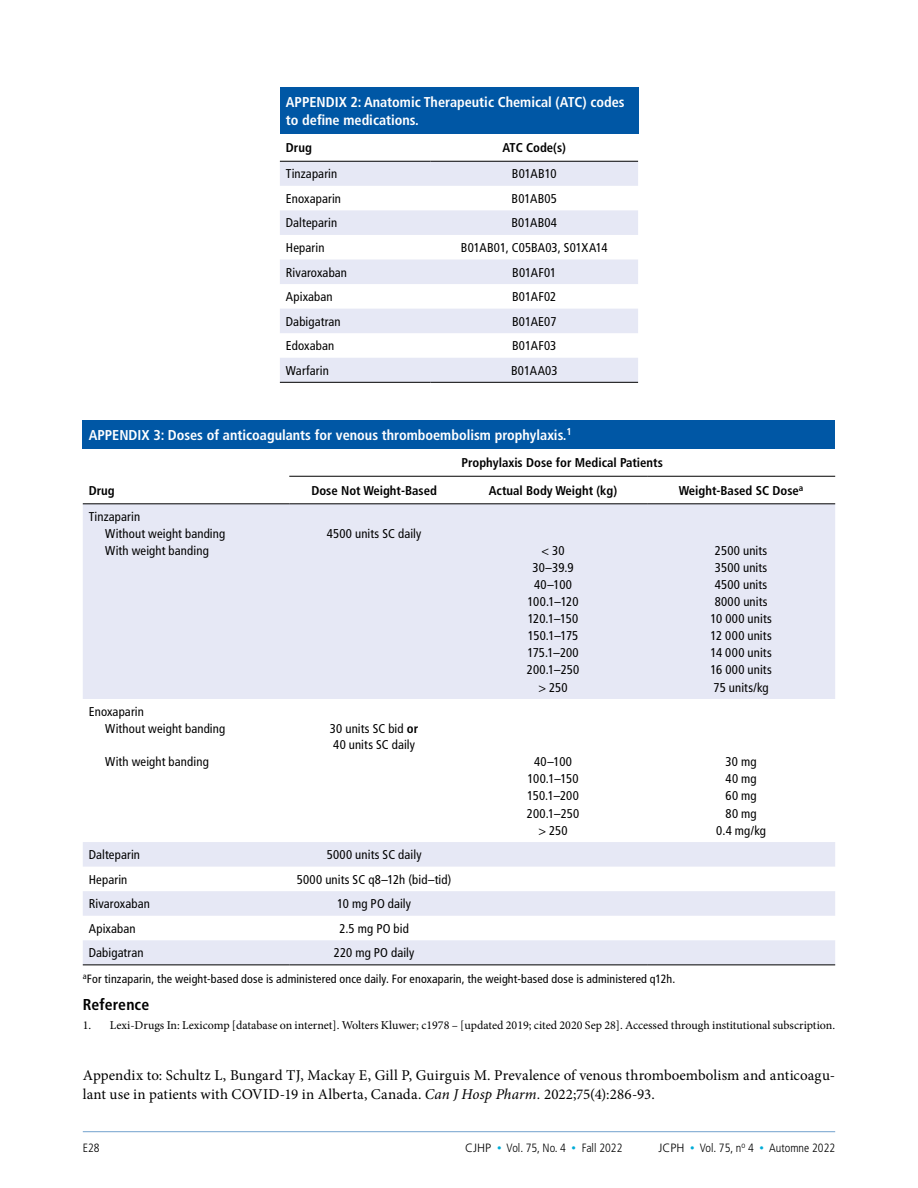
<style>
.page{position:relative;width:918px;height:1188px;background:#fff}
.page>*{position:absolute;margin:0;border:0;box-sizing:border-box;transform-origin:0 0}
.CJHP_H2{font:700 condensed 15.75px "Frutiger LT Std";letter-spacing:.005em;color:#000}
.t1{font:15px/18.8px "Minion Pro";letter-spacing:.005em;color:#000}
.CJHP_TableTitle_TAB{font:700 condensed 14.25px/18px "Frutiger LT Std";color:#fff}
.CJHP_TableText{font:condensed 12.75px/16.2px "Frutiger LT Std";letter-spacing:.01em;color:#000}
.CJHP_TableColumnHea{font:700 condensed 12.75px "Frutiger LT Std";color:#000}
.CJHP_References{font:12px "Minion Pro";color:#000}
.CJHP_Table_FN_Legen{font:condensed 12px "Frutiger LT Std";letter-spacing:.015em;color:#000}
.t2{font:300 condensed 12px "Frutiger LT Std";color:#000}
.s1{font-weight:700}
.s2{font-style:italic}
.s3{font-stretch:normal}
.s4{font-size:9px;color:#00acd7}
</style>
<div class="page">
<hr style="left:83px;top:1131px;width:752px;height:1px;background:#0057a5">
<div style="left:280px;top:87px;width:358px;height:47px;background:#0057a5"></div>
<svg style="left:280px;top:162px;width:358px;height:220px;fill:#e6e8f5"></svg>
<hr style="left:280px;top:161px;width:150px;height:1px;background:#000">
<hr style="left:430px;top:161px;width:208px;height:1px;background:#000">
<hr style="left:280px;top:382px;width:150px;height:1px;background:#000">
<hr style="left:430px;top:382px;width:208px;height:1px;background:#000">
<div style="left:83px;top:420px;width:752px;height:29px;background:#0057a5"></div>
<svg style="left:83px;top:505px;width:752px;height:460px;fill:#e6e8f5"></svg>
<hr style="left:289px;top:476px;width:170px;height:1px;background:#000">
<hr style="left:459px;top:476px;width:188px;height:1px;background:#000">
<hr style="left:647px;top:476px;width:188px;height:1px;background:#000">
<hr style="left:83px;top:504px;width:206px;height:1px;background:#000">
<hr style="left:289px;top:504px;width:170px;height:1px;background:#000">
<hr style="left:459px;top:504px;width:188px;height:1px;background:#000">
<hr style="left:647px;top:504px;width:188px;height:1px;background:#000">
<hr style="left:83px;top:965px;width:206px;height:1px;background:#000">
<hr style="left:289px;top:965px;width:170px;height:1px;background:#000">
<hr style="left:459px;top:965px;width:188px;height:1px;background:#000">
<hr style="left:647px;top:965px;width:188px;height:1px;background:#000">
<p class="CJHP_TableTitle_TAB" style="left:286px;top:93px;width:340px">APPENDIX 2: Anatomic Therapeutic Chemical (ATC) codes to define medications.</p>
<p class="CJHP_TableColumnHea" style="left:286px;top:140px;width:27px">Drug</p>
<p class="CJHP_TableColumnHea" style="left:503px;top:140px;width:65px">ATC Code(s)</p>
<p class="CJHP_TableText" style="left:286px;top:166px;width:53px">Tinzaparin</p>
<p class="CJHP_TableText" style="left:512px;top:166px;width:46px">B01AB10</p>
<p class="CJHP_TableText" style="left:286px;top:190px;width:57px">Enoxaparin</p>
<p class="CJHP_TableText" style="left:512px;top:190px;width:47px">B01AB05</p>
<p class="CJHP_TableText" style="left:286px;top:215px;width:53px">Dalteparin</p>
<p class="CJHP_TableText" style="left:511px;top:215px;width:47px">B01AB04</p>
<p class="CJHP_TableText" style="left:286px;top:240px;width:40px">Heparin</p>
<p class="CJHP_TableText" style="left:461px;top:240px;width:148px">B01AB01, C05BA03, S01XA14</p>
<p class="CJHP_TableText" style="left:286px;top:264px;width:63px">Rivaroxaban</p>
<p class="CJHP_TableText" style="left:512px;top:264px;width:46px">B01AF01</p>
<p class="CJHP_TableText" style="left:286px;top:289px;width:48px">Apixaban</p>
<p class="CJHP_TableText" style="left:512px;top:289px;width:46px">B01AF02</p>
<p class="CJHP_TableText" style="left:286px;top:313px;width:56px">Dabigatran</p>
<p class="CJHP_TableText" style="left:512px;top:313px;width:46px">B01AE07</p>
<p class="CJHP_TableText" style="left:286px;top:338px;width:50px">Edoxaban</p>
<p class="CJHP_TableText" style="left:512px;top:338px;width:46px">B01AF03</p>
<p class="CJHP_TableText" style="left:286px;top:362px;width:44px">Warfarin</p>
<p class="CJHP_TableText" style="left:511px;top:362px;width:48px">B01AA03</p>
<p class="CJHP_TableTitle_TAB" style="left:89px;top:426px;width:485px">APPENDIX 3: Doses of anticoagulants for venous thromboembolism prophylaxis.<sup>1</sup></p>
<p class="CJHP_TableColumnHea" style="left:462px;top:455px;width:203px">Prophylaxis Dose for Medical Patients</p>
<p class="CJHP_TableColumnHea" style="left:89px;top:483px;width:27px">Drug</p>
<p class="CJHP_TableColumnHea" style="left:311px;top:483px;width:127px">Dose Not Weight-Based</p>
<p class="CJHP_TableColumnHea" style="left:489px;top:483px;width:130px">Actual Body Weight (kg)</p>
<p class="CJHP_TableColumnHea" style="left:679px;top:483px;width:126px">Weight-Based SC Dose<sup>a</sup></p>
<p class="CJHP_TableText" style="left:89px;top:508px;width:53px">Tinzaparin</p>
<p class="CJHP_TableText" style="left:105px;top:526px;width:121px">Without weight banding</p>
<p class="CJHP_TableText" style="left:327px;top:526px;width:96px">4500 units SC daily</p>
<p class="CJHP_TableText" style="left:105px;top:543px;width:105px">With weight banding</p>
<p class="CJHP_TableText" style="left:541px;top:543px;width:25px">&lt; 30</p>
<p class="CJHP_TableText" style="left:715px;top:543px;width:54px">2500 units</p>
<p class="CJHP_TableText" style="left:532px;top:560px;width:43px">30–39.9</p>
<p class="CJHP_TableText" style="left:715px;top:560px;width:54px">3500 units</p>
<p class="CJHP_TableText" style="left:534px;top:577px;width:39px">40–100</p>
<p class="CJHP_TableText" style="left:715px;top:577px;width:54px">4500 units</p>
<p class="CJHP_TableText" style="left:528px;top:594px;width:52px">100.1–120</p>
<p class="CJHP_TableText" style="left:715px;top:594px;width:54px">8000 units</p>
<p class="CJHP_TableText" style="left:528px;top:611px;width:52px">120.1–150</p>
<p class="CJHP_TableText" style="left:710px;top:611px;width:63px">10 000 units</p>
<p class="CJHP_TableText" style="left:528px;top:628px;width:52px">150.1–175</p>
<p class="CJHP_TableText" style="left:711px;top:628px;width:63px">12 000 units</p>
<p class="CJHP_TableText" style="left:527px;top:645px;width:53px">175.1–200</p>
<p class="CJHP_TableText" style="left:711px;top:645px;width:63px">14 000 units</p>
<p class="CJHP_TableText" style="left:527px;top:662px;width:54px">200.1–250</p>
<p class="CJHP_TableText" style="left:710px;top:662px;width:63px">16 000 units</p>
<p class="CJHP_TableText" style="left:538px;top:679px;width:31px">&gt; 250</p>
<p class="CJHP_TableText" style="left:714px;top:679px;width:57px">75 units/kg</p>
<p class="CJHP_TableText" style="left:89px;top:704px;width:57px">Enoxaparin</p>
<p class="CJHP_TableText" style="left:105px;top:721px;width:121px">Without weight banding</p>
<p class="CJHP_TableText" style="left:330px;top:721px;width:90px">30 units SC bid <span class="s1">or<br></span>40 units SC daily</p>
<p class="CJHP_TableText" style="left:105px;top:754px;width:105px">With weight banding</p>
<p class="CJHP_TableText" style="left:534px;top:754px;width:39px">40–100</p>
<p class="CJHP_TableText" style="left:726px;top:754px;width:32px">30 mg</p>
<p class="CJHP_TableText" style="left:527px;top:771px;width:53px">100.1–150</p>
<p class="CJHP_TableText" style="left:726px;top:771px;width:33px">40 mg</p>
<p class="CJHP_TableText" style="left:527px;top:788px;width:53px">150.1–200</p>
<p class="CJHP_TableText" style="left:726px;top:788px;width:33px">60 mg</p>
<p class="CJHP_TableText" style="left:527px;top:805px;width:54px">200.1–250</p>
<p class="CJHP_TableText" style="left:726px;top:805px;width:33px">80 mg</p>
<p class="CJHP_TableText" style="left:538px;top:822px;width:31px">&gt; 250</p>
<p class="CJHP_TableText" style="left:716px;top:822px;width:51px">0.4 mg/kg</p>
<p class="CJHP_TableText" style="left:89px;top:847px;width:53px">Dalteparin</p>
<p class="CJHP_TableText" style="left:327px;top:847px;width:96px">5000 units SC daily</p>
<p class="CJHP_TableText" style="left:89px;top:871px;width:40px">Heparin</p>
<p class="CJHP_TableText" style="left:297px;top:871px;width:156px">5000 units SC q8–12h (bid–tid)</p>
<p class="CJHP_TableText" style="left:89px;top:896px;width:63px">Rivaroxaban</p>
<p class="CJHP_TableText" style="left:337px;top:896px;width:75px">10 mg PO daily</p>
<p class="CJHP_TableText" style="left:89px;top:920px;width:48px">Apixaban</p>
<p class="CJHP_TableText" style="left:339px;top:920px;width:71px">2.5 mg PO bid</p>
<p class="CJHP_TableText" style="left:89px;top:945px;width:56px">Dabigatran</p>
<p class="CJHP_TableText" style="left:334px;top:945px;width:82px">220 mg PO daily</p>
<p class="CJHP_Table_FN_Legen" style="left:83px;top:972px;width:594px"><sup>a</sup>For tinzaparin, the weight-based dose is administered once daily. For enoxaparin, the weight-based dose is administered q12h.</p>
<p class="CJHP_H2" style="left:83px;top:995px;width:68px">Reference</p>
<p class="CJHP_References" style="left:83px;top:1018px;width:754px">1. Lexi-Drugs In: Lexicomp [database on internet]. Wolters Kluwer; c1978 – [updated 2019; cited 2020 Sep 28]. Accessed through institutional subscription.</p>
<p class="t1" style="left:83px;top:1066px;width:754px">Appendix to: Schultz L, Bungard TJ, Mackay E, Gill P, Guirguis M. Prevalence of venous thromboembolism and anticoagu&shy;lant use in patients with COVID-19 in Alberta, Canada. <span class="s2">Can J Hosp Pharm.</span> 2022;75(4):286-93.</p>
<p class="t2" style="left:83px;top:1141px;width:18px">E28</p>
<p class="t2" style="left:465px;top:1141px;width:159px"><span class="s3">CJHP</span> <span class="s4">•</span> Vol. 75, No. 4 <span class="s4">•</span> Fall 2022</p>
<p class="t2" style="left:658px;top:1141px;width:178px"><span class="s3">JCPH</span> <span class="s4">•</span> Vol. 75, n<sup>o</sup> 4 <span class="s4">•</span> Automne 2022</p>
</div>
